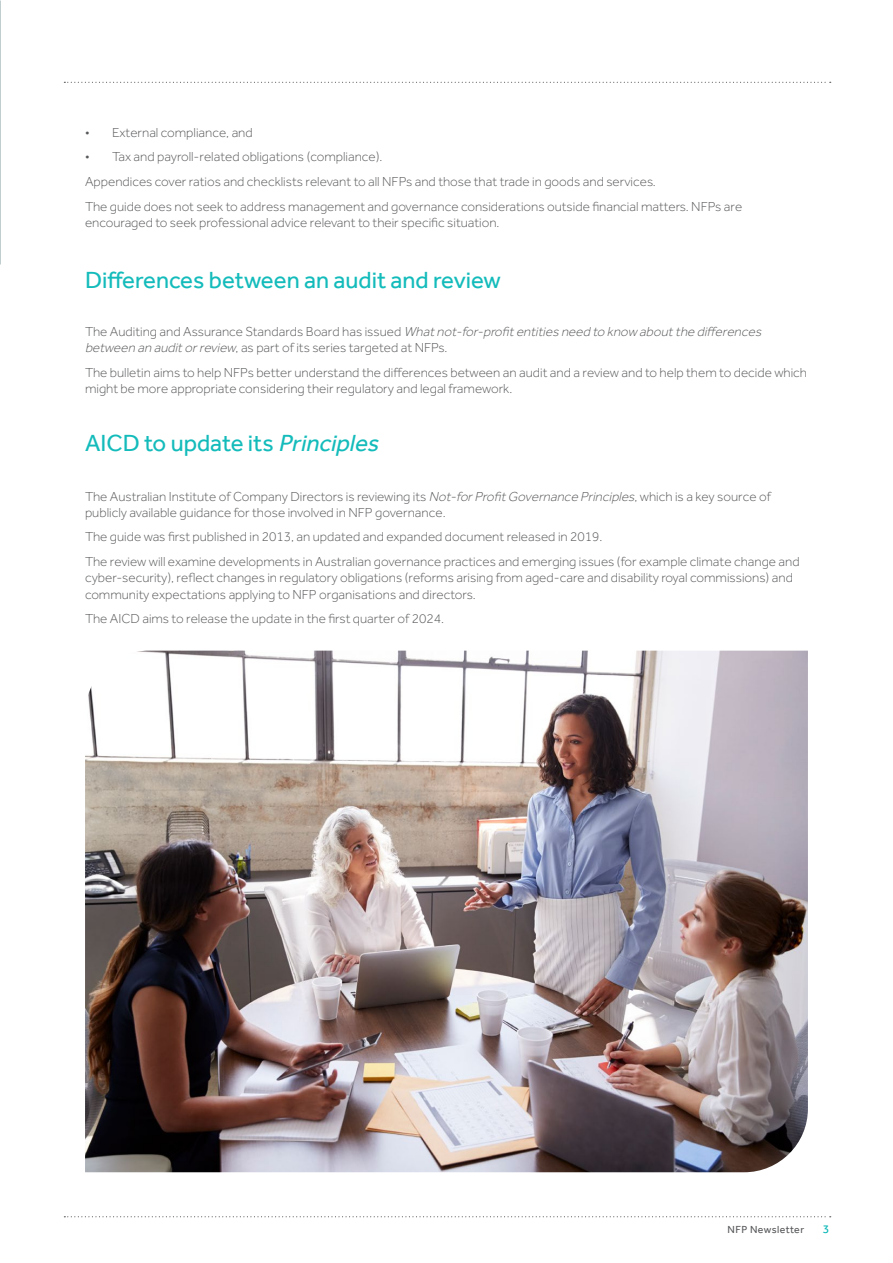
<style>
.page{position:relative;width:893px;height:1263px;background:#fff}
.page>*{position:absolute;margin:0;border:0;box-sizing:border-box;transform-origin:0 0}
.t1{font:24px "Effra";color:#14bbbb}
.t2{font:300 13.5px/16.2px "Effra";color:#58595b}
.t3{font:12px "Effra";color:#00b5b4}
.t4{font:10.5px "Effra";letter-spacing:.04em;color:#58595b}
.s1{font-style:italic}
</style>
<div class="page">
<svg style="left:64px;top:1216px;width:767px;height:1px"></svg>
<svg style="left:64px;top:82px;width:767px;height:1px"></svg>
<img style="left:85px;top:651px;width:723px;height:521px">
<p class="t2" style="left:85px;top:124px;width:169px">• External compliance, and</p>
<p class="t2" style="left:85px;top:144px;width:659px;line-height:24.8px">• Tax and payroll-related obligations (compliance).<br>Appendices cover ratios and checklists relevant to all NFPs and those that trade in goods and services.<br>The guide does not seek to address management and governance considerations outside financial matters. NFPs are</p>
<p class="t2" style="left:85px;top:214px;width:416px">encouraged to seek professional advice relevant to their specific situation.</p>
<h1 class="t1" style="left:85px;top:266px;width:417px">Differences between an audit and review</h1>
<p class="t2" style="left:85px;top:323px;width:681px">T h e A u d i t i n g a n d A s s u ra n c e St a n d a r d s B o a r d h a s i s s u e d <span class="s1">Whatnot-for-profitentities need to know aboutthe differences between an auditorreview</span>, as part of its series targeted at NFPs.</p>
<p class="t2" style="left:85px;top:364px;width:724px">The bulletin aims to help NFPs better understand the differences between an audit and a review and to help them to decide which might be more appropriate considering their regulatory and legal framework.</p>
<h1 class="t1" style="left:85px;top:429px;width:301px">AICD to update its <span class="s1">Principles</span></h1>
<p class="t2" style="left:85px;top:488px;width:687px">The Australian Institute of Company Directors is reviewing its <span class="s1">Not-forProfitGovernance Principles</span>, which is a key source of publicly available guidance for those involved in NFP governance.</p>
<p class="t2" style="left:85px;top:524px;width:716px;line-height:24.8px">The guide was first published in 2013, an updated and expanded document released in 2019.<br>The review will examine developments in Australian governance practices and emerging issues (for example climate change and</p>
<p class="t2" style="left:85px;top:570px;width:709px">cyber-security), reflect changes in regulatory obligations (reforms arising from aged-care and disability royal commissions) and community expectations applying to NFP organisations and directors.</p>
<p class="t2" style="left:85px;top:611px;width:361px">The AICD aims to release the update in the first quarter of 2024.</p>
<p class="t4" style="left:728px;top:1223px;width:78px">NFP Newsletter</p>
<p class="t3" style="left:823px;top:1222px;width:8px">3</p>
</div>
